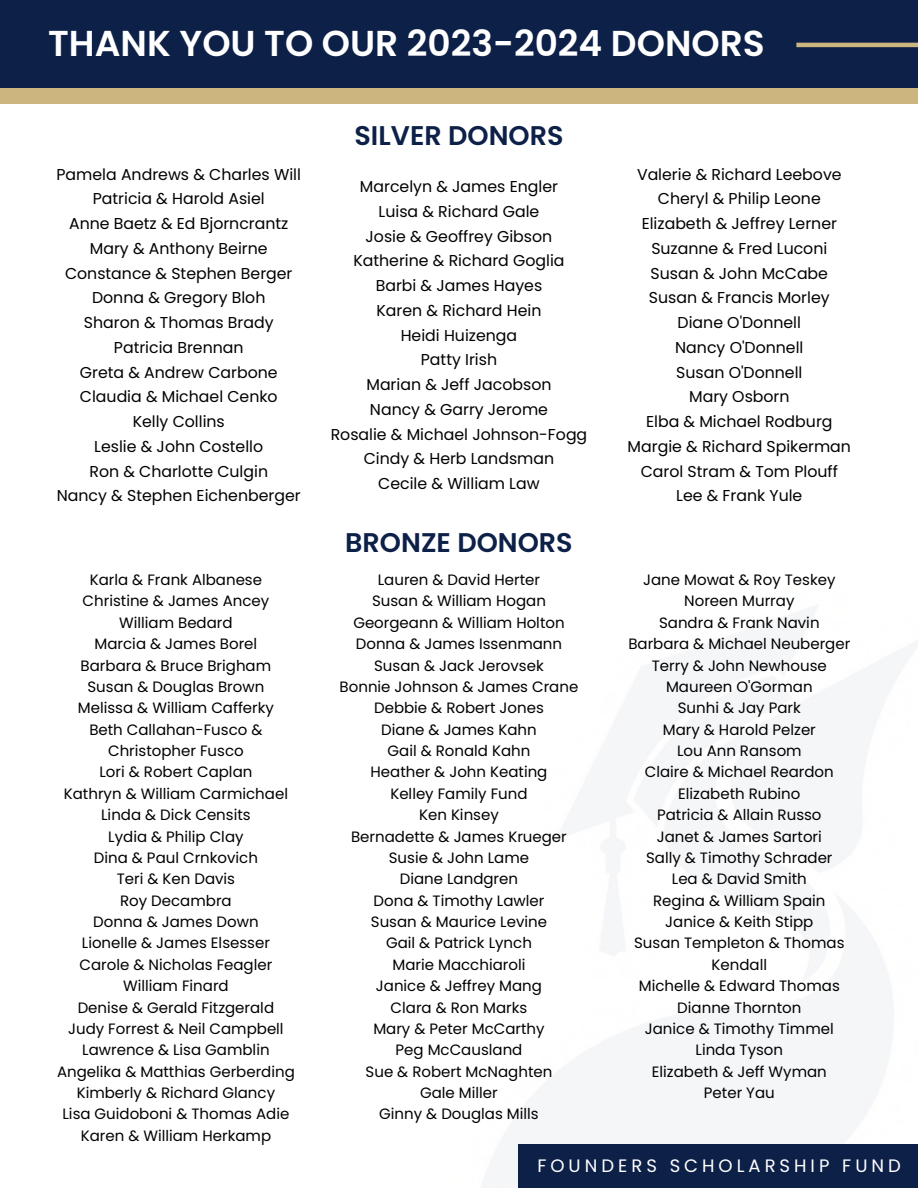
<style>
.page{position:relative;width:918px;height:1188px;background:#fff}
.page>*{position:absolute;margin:0;border:0;box-sizing:border-box;transform-origin:0 0}
.t1{font:600 36px "Poppins";color:#fff}
.t2{font:600 27px "Poppins";color:#0d2048}
.t3{font:18px "Poppins";letter-spacing:.22em;color:#fff}
.t4{font:15.75px "Poppins";color:#000}
.t5{font:15px/21.3px "Poppins";color:#000;text-align:center}
</style>
<div class="page">
<div style="left:0;top:88px;width:918px;height:15px;background:#ccb57f"></div>
<div style="left:0;top:0;width:918px;height:88px;background:#0d2048"></div>
<div style="left:518px;top:1144px;width:400px;height:44px;background:#0d2048"></div>
<hr style="left:796px;top:43px;width:122px;height:4px;background:#ccb57f">
<h1 class="t1" style="left:48px;top:18px;width:718px">THANK YOU TO OUR 2023-2024 DONORS</h1>
<p class="t4" style="left:57px;top:163px;width:246px">Pamela Andrews &amp; Charles Will</p>
<p class="t4" style="left:93px;top:188px;width:173px">Patricia &amp; Harold Asiel</p>
<p class="t4" style="left:69px;top:213px;width:221px">Anne Baetz &amp; Ed Bjorncrantz</p>
<p class="t4" style="left:90px;top:237px;width:179px">Mary &amp; Anthony Beirne</p>
<p class="t4" style="left:65px;top:262px;width:229px">Constance &amp; Stephen Berger</p>
<p class="t4" style="left:92px;top:287px;width:175px">Donna &amp; Gregory Bloh</p>
<p class="t4" style="left:84px;top:312px;width:191px">Sharon &amp; Thomas Brady</p>
<p class="t4" style="left:114px;top:336px;width:131px">Patricia Brennan</p>
<p class="t4" style="left:80px;top:361px;width:199px">Greta &amp; Andrew Carbone</p>
<p class="t4" style="left:80px;top:386px;width:199px">Claudia &amp; Michael Cenko</p>
<p class="t4" style="left:133px;top:411px;width:94px">Kelly Collins</p>
<p class="t4" style="left:94px;top:435px;width:170px">Leslie &amp; John Costello</p>
<p class="t4" style="left:89px;top:460px;width:180px">Ron &amp; Charlotte Culgin</p>
<p class="t4" style="left:57px;top:485px;width:245px">Nancy &amp; Stephen Eichenberger</p>
<p class="t5" style="left:90px;top:569px;width:174px">Karla &amp; Frank Albanese</p>
<p class="t5" style="left:83px;top:591px;width:188px">Christine &amp; James Ancey</p>
<p class="t5" style="left:119px;top:612px;width:115px">William Bedard</p>
<p class="t5" style="left:95px;top:633px;width:164px">Marcia &amp; James Borel</p>
<p class="t5" style="left:81px;top:655px;width:192px">Barbara &amp; Bruce Brigham</p>
<p class="t5" style="left:87px;top:676px;width:178px">Susan &amp; Douglas Brown</p>
<p class="t5" style="left:78px;top:697px;width:198px">Melissa &amp; William Cafferky</p>
<p class="t5" style="left:89px;top:719px;width:175px">Beth Callahan-Fusco &amp;<br>Christopher Fusco</p>
<p class="t5" style="left:99px;top:762px;width:154px">Lori &amp; Robert Caplan</p>
<p class="t5" style="left:64px;top:783px;width:226px">Kathryn &amp; William Carmichael</p>
<p class="t5" style="left:101px;top:804px;width:151px">Linda &amp; Dick Censits</p>
<p class="t5" style="left:108px;top:826px;width:137px">Lydia &amp; Philip Clay</p>
<p class="t5" style="left:94px;top:847px;width:166px">Dina &amp; Paul Crnkovich</p>
<p class="t5" style="left:117px;top:868px;width:120px">Teri &amp; Ken Davis</p>
<p class="t5" style="left:120px;top:890px;width:113px">Roy Decambra</p>
<p class="t5" style="left:93px;top:911px;width:167px">Donna &amp; James Down</p>
<p class="t5" style="left:82px;top:933px;width:190px">Lionelle &amp; James Elsesser</p>
<p class="t5" style="left:80px;top:954px;width:194px">Carole &amp; Nicholas Feagler</p>
<p class="t5" style="left:123px;top:975px;width:107px">William Finard</p>
<p class="t5" style="left:78px;top:997px;width:198px">Denise &amp; Gerald Fitzgerald</p>
<p class="t5" style="left:68px;top:1018px;width:217px">Judy Forrest &amp; Neil Campbell</p>
<p class="t5" style="left:82px;top:1039px;width:189px">Lawrence &amp; Lisa Gamblin</p>
<p class="t5" style="left:57px;top:1061px;width:239px">Angelika &amp; Matthias Gerberding</p>
<p class="t5" style="left:77px;top:1082px;width:200px">Kimberly &amp; Richard Glancy</p>
<p class="t5" style="left:63px;top:1104px;width:228px">Lisa Guidoboni &amp; Thomas Adie</p>
<h2 class="t5" style="left:81px;top:1125px;width:192px">Karen &amp; William Herkamp</h2>
<h2 class="t2" style="left:355px;top:117px;width:210px">SILVER DONORS</h2>
<p class="t4" style="left:360px;top:176px;width:200px">Marcelyn &amp; James Engler</p>
<p class="t4" style="left:379px;top:200px;width:162px">Luisa &amp; Richard Gale</p>
<p class="t4" style="left:366px;top:225px;width:188px">Josie &amp; Geoffrey Gibson</p>
<p class="t4" style="left:353px;top:250px;width:213px">Katherine &amp; Richard Goglia</p>
<p class="t4" style="left:376px;top:275px;width:168px">Barbi &amp; James Hayes</p>
<p class="t4" style="left:377px;top:299px;width:166px">Karen &amp; Richard Hein</p>
<p class="t4" style="left:401px;top:324px;width:118px">Heidi Huizenga</p>
<p class="t4" style="left:421px;top:349px;width:78px">Patty Irish</p>
<p class="t4" style="left:366px;top:374px;width:187px">Marian &amp; Jeff Jacobson</p>
<p class="t4" style="left:370px;top:398px;width:180px">Nancy &amp; Garry Jerome</p>
<p class="t4" style="left:331px;top:423px;width:258px">Rosalie &amp; Michael Johnson-Fogg</p>
<p class="t4" style="left:364px;top:448px;width:192px">Cindy &amp; Herb Landsman</p>
<p class="t4" style="left:378px;top:473px;width:163px">Cecile &amp; William Law</p>
<p class="t2" style="left:345px;top:523px;width:229px">BRONZE DONORS</p>
<p class="t5" style="left:378px;top:569px;width:164px">Lauren &amp; David Herter</p>
<p class="t5" style="left:372px;top:591px;width:175px">Susan &amp; William Hogan</p>
<p class="t5" style="left:353px;top:612px;width:213px">Georgeann &amp; William Holton</p>
<p class="t5" style="left:356px;top:633px;width:208px">Donna &amp; James Issenmann</p>
<p class="t5" style="left:374px;top:655px;width:171px">Susan &amp; Jack Jerovsek</p>
<p class="t5" style="left:340px;top:676px;width:240px">Bonnie Johnson &amp; James Crane</p>
<p class="t5" style="left:374px;top:697px;width:171px">Debbie &amp; Robert Jones</p>
<p class="t5" style="left:381px;top:719px;width:157px">Diane &amp; James Kahn</p>
<p class="t5" style="left:388px;top:740px;width:144px">Gail &amp; Ronald Kahn</p>
<p class="t5" style="left:371px;top:762px;width:178px">Heather &amp; John Keating</p>
<p class="t5" style="left:390px;top:783px;width:139px">Kelley Family Fund</p>
<p class="t5" style="left:419px;top:804px;width:81px">Ken Kinsey</p>
<p class="t5" style="left:351px;top:826px;width:217px">Bernadette &amp; James Krueger</p>
<p class="t5" style="left:389px;top:847px;width:142px">Susie &amp; John Lame</p>
<p class="t5" style="left:400px;top:868px;width:120px">Diane Landgren</p>
<p class="t5" style="left:374px;top:890px;width:172px">Dona &amp; Timothy Lawler</p>
<p class="t5" style="left:371px;top:911px;width:178px">Susan &amp; Maurice Levine</p>
<p class="t5" style="left:386px;top:933px;width:147px">Gail &amp; Patrick Lynch</p>
<p class="t5" style="left:393px;top:954px;width:134px">Marie Macchiaroli</p>
<p class="t5" style="left:376px;top:975px;width:168px">Janice &amp; Jeffrey Mang</p>
<p class="t5" style="left:391px;top:997px;width:138px">Clara &amp; Ron Marks</p>
<p class="t5" style="left:373px;top:1018px;width:173px">Mary &amp; Peter McCarthy</p>
<p class="t5" style="left:396px;top:1039px;width:128px">Peg McCausland</p>
<p class="t5" style="left:366px;top:1061px;width:188px">Sue &amp; Robert McNaghten</p>
<p class="t5" style="left:420px;top:1082px;width:79px">Gale Miller</p>
<p class="t5" style="left:379px;top:1104px;width:161px">Ginny &amp; Douglas Mills</p>
<p class="t4" style="left:637px;top:163px;width:206px">Valerie &amp; Richard Leebove</p>
<p class="t4" style="left:658px;top:188px;width:164px">Cheryl &amp; Philip Leone</p>
<p class="t4" style="left:642px;top:213px;width:197px">Elizabeth &amp; Jeffrey Lerner</p>
<p class="t4" style="left:651px;top:237px;width:178px">Suzanne &amp; Fred Luconi</p>
<p class="t4" style="left:651px;top:262px;width:179px">Susan &amp; John McCabe</p>
<p class="t4" style="left:649px;top:287px;width:182px">Susan &amp; Francis Morley</p>
<p class="t4" style="left:678px;top:312px;width:125px">Diane O'Donnell</p>
<p class="t4" style="left:675px;top:336px;width:130px">Nancy O'Donnell</p>
<p class="t4" style="left:676px;top:361px;width:128px">Susan O'Donnell</p>
<p class="t4" style="left:689px;top:386px;width:102px">Mary Osborn</p>
<p class="t4" style="left:646px;top:411px;width:188px">Elba &amp; Michael Rodburg</p>
<p class="t4" style="left:628px;top:435px;width:225px">Margie &amp; Richard Spikerman</p>
<p class="t4" style="left:641px;top:460px;width:199px">Carol Stram &amp; Tom Plouff</p>
<p class="t4" style="left:676px;top:485px;width:128px">Lee &amp; Frank Yule</p>
<p class="t5" style="left:643px;top:569px;width:194px">Jane Mowat &amp; Roy Teskey</p>
<p class="t5" style="left:684px;top:591px;width:112px">Noreen Murray</p>
<p class="t5" style="left:659px;top:612px;width:162px">Sandra &amp; Frank Navin</p>
<p class="t5" style="left:628px;top:633px;width:223px">Barbara &amp; Michael Neuberger</p>
<p class="t5" style="left:652px;top:655px;width:176px">Terry &amp; John Newhouse</p>
<p class="t5" style="left:666px;top:676px;width:148px">Maureen O'Gorman</p>
<p class="t5" style="left:678px;top:697px;width:125px">Sunhi &amp; Jay Park</p>
<p class="t5" style="left:663px;top:719px;width:155px">Mary &amp; Harold Pelzer</p>
<p class="t5" style="left:677px;top:740px;width:126px">Lou Ann Ransom</p>
<p class="t5" style="left:645px;top:762px;width:190px">Claire &amp; Michael Reardon</p>
<p class="t5" style="left:678px;top:783px;width:124px">Elizabeth Rubino</p>
<p class="t5" style="left:657px;top:804px;width:166px">Patricia &amp; Allain Russo</p>
<p class="t5" style="left:657px;top:826px;width:167px">Janet &amp; James Sartori</p>
<p class="t5" style="left:646px;top:847px;width:188px">Sally &amp; Timothy Schrader</p>
<p class="t5" style="left:672px;top:868px;width:136px">Lea &amp; David Smith</p>
<p class="t5" style="left:653px;top:890px;width:174px">Regina &amp; William Spain</p>
<p class="t5" style="left:665px;top:911px;width:150px">Janice &amp; Keith Stipp</p>
<p class="t5" style="left:634px;top:933px;width:212px">Susan Templeton &amp; Thomas<br>Kendall</p>
<p class="t5" style="left:639px;top:975px;width:203px">Michelle &amp; Edward Thomas</p>
<p class="t5" style="left:677px;top:997px;width:126px">Dianne Thornton</p>
<p class="t5" style="left:645px;top:1018px;width:190px">Janice &amp; Timothy Timmel</p>
<p class="t5" style="left:696px;top:1039px;width:89px">Linda Tyson</p>
<p class="t5" style="left:652px;top:1061px;width:176px">Elizabeth &amp; Jeff Wyman</p>
<p class="t5" style="left:704px;top:1082px;width:72px">Peter Yau</p>
<p class="t3" style="left:537px;top:1153px;width:365px">FOUNDERS SCHOLARSHIP FUND</p>
</div>
